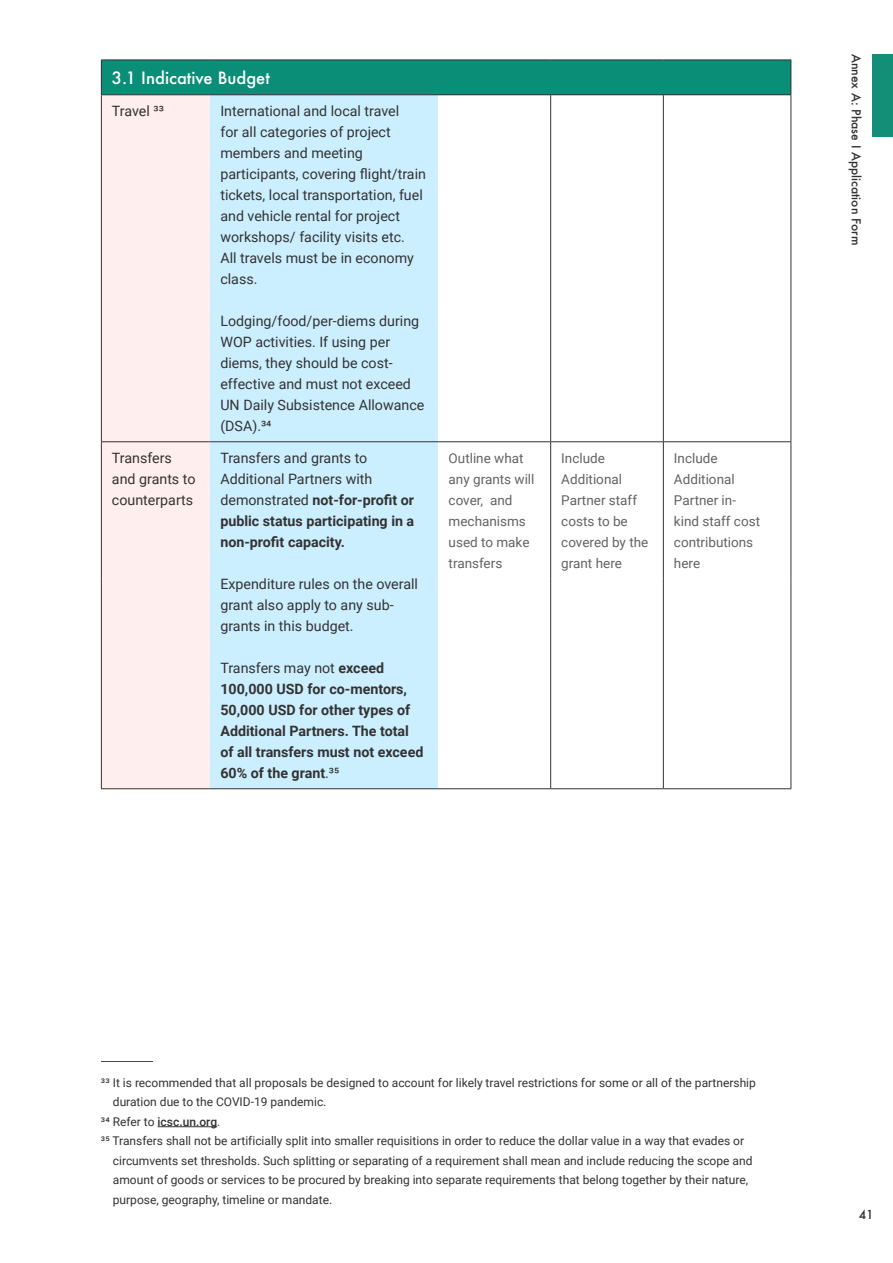
<style>
.page{position:relative;width:893px;height:1263px;background:#fff}
.page>*{position:absolute;margin:0;border:0;box-sizing:border-box;transform-origin:0 0}
.t1{font:500 16.5px "Futura";color:#fff}
.t2{font:14.25px/21px "Roboto";color:#333232}
.t3{font:700 14.25px/21px "Roboto";color:#333232}
.t4{font:13.5px/21px "Roboto";color:#646363}
.t5{font:12px "Roboto";color:#333232}
.t6{font:500 12px "Futura";color:#333232}
.t7{font:500 12px "Roboto";color:#333232}
.s1{font-weight:400}
</style>
<div class="page">
<div style="left:872px;top:54px;width:21px;height:83px;background:#138e77"></div>
<div style="left:101px;top:60px;width:690px;height:35px;background:#0a8e77"></div>
<div style="left:102px;top:95px;width:108px;height:693px;background:#ffeeed"></div>
<div style="left:210px;top:95px;width:228px;height:693px;background:#ccefff"></div>
<hr style="left:101px;top:60px;width:109px;height:1px;background:#333">
<hr style="left:101px;top:60px;width:1px;height:34px;background:#333">
<hr style="left:210px;top:60px;width:228px;height:1px;background:#333">
<hr style="left:438px;top:60px;width:113px;height:1px;background:#333">
<hr style="left:551px;top:60px;width:112px;height:1px;background:#333">
<hr style="left:663px;top:60px;width:128px;height:1px;background:#333">
<hr style="left:790px;top:60px;width:1px;height:34px;background:#333">
<hr style="left:101px;top:94px;width:109px;height:1px;background:#333">
<hr style="left:101px;top:95px;width:1px;height:346px;background:#333">
<hr style="left:210px;top:94px;width:228px;height:1px;background:#333">
<hr style="left:438px;top:94px;width:113px;height:1px;background:#333">
<hr style="left:551px;top:94px;width:112px;height:1px;background:#333">
<hr style="left:663px;top:94px;width:128px;height:1px;background:#333">
<hr style="left:790px;top:95px;width:1px;height:346px;background:#333">
<hr style="left:101px;top:441px;width:109px;height:1px;background:#333">
<hr style="left:101px;top:442px;width:1px;height:136px;background:#333">
<hr style="left:210px;top:441px;width:228px;height:1px;background:#333">
<hr style="left:438px;top:441px;width:112px;height:1px;background:#333">
<hr style="left:551px;top:441px;width:112px;height:1px;background:#333">
<hr style="left:664px;top:441px;width:127px;height:1px;background:#333">
<hr style="left:790px;top:442px;width:1px;height:136px;background:#333">
<hr style="left:101px;top:578px;width:1px;height:210px;background:#333">
<hr style="left:790px;top:578px;width:1px;height:210px;background:#333">
<hr style="left:101px;top:788px;width:109px;height:1px;background:#333">
<hr style="left:210px;top:788px;width:228px;height:1px;background:#333">
<hr style="left:438px;top:788px;width:113px;height:1px;background:#333">
<hr style="left:551px;top:788px;width:112px;height:1px;background:#333">
<hr style="left:663px;top:788px;width:128px;height:1px;background:#333">
<hr style="left:550px;top:95px;width:1px;height:347px;background:#333232">
<hr style="left:663px;top:95px;width:1px;height:347px;background:#333232">
<hr style="left:550px;top:442px;width:1px;height:136px;background:#333232">
<hr style="left:663px;top:442px;width:1px;height:136px;background:#333232">
<hr style="left:550px;top:578px;width:1px;height:210px;background:#333232">
<hr style="left:663px;top:578px;width:1px;height:210px;background:#333232">
<hr style="left:101px;top:1061px;width:52px;height:1px;background:#4a4a4a">
<hr style="left:158px;top:1126px;width:59px;height:1px;background:#333232">
<h1 class="t1" style="left:112px;top:67px;width:160px">3.1 Indicative Budget</h1>
<p class="t2" style="left:112px;top:100px;width:53px">Travel ³3</p>
<p class="t2" style="left:220px;top:100px;width:207px">International and local travel<br>for all categories of project members and meeting participants, covering flight/train tickets, local transportation, fuel and vehicle rental for project workshops/ facility visits etc.<br>All travels must be in economy class.</p>
<p class="t2" style="left:220px;top:310px;width:205px">Lodging/food/per-diems during<br>WOP activities. If using per diems, they should be cost&shy;effective and must not exceed<br>UN Daily Subsistence Allowance (DSA).³4</p>
<p class="t2" style="left:112px;top:447px;width:85px">Transfers and grants to counterparts</p>
<p class="t3" style="left:220px;top:447px;width:195px"><span class="s1">Transfers and grants to<br>Additional Partners with demonstrated</span> not-for-profit or public status participating in a non-profit capacity.</p>
<p class="t2" style="left:220px;top:573px;width:199px">Expenditure rules on the overall grant also apply to any sub&shy;grants in this budget.</p>
<p class="t3" style="left:220px;top:657px;width:205px"><span class="s1">Transfers may not</span> exceed<br>100,000 USD for co-mentors,<br>50,000 USD for other types of<br>Additional Partners. The total of all transfers must not exceed<br>60% of the grant<span class="s1">.³5</span></p>
<p class="t4" style="left:449px;top:447px;width:87px">Outline what any grants will cover, and mechanisms used to make transfers</p>
<p class="t4" style="left:561px;top:447px;width:89px">Include<br>Additional<br>Partner staff costs to be covered by the grant here</p>
<p class="t4" style="left:674px;top:447px;width:88px">Include<br>Additional<br>Partner in&shy;kind staff cost contributions here</p>
<p class="t6" style="left:864px;top:54px;width:193px;rotate:90deg">Annex A: Phase I Application Form</p>
<p class="t5" style="left:101px;top:1074px;width:656px">33 It is recommended that all proposals be designed to account for likely travel restrictions for some or all of the partnership</p>
<p class="t5" style="left:113px;top:1094px;width:215px">duration due to the COVID-19 pandemic.</p>
<p class="t7" style="left:101px;top:1113px;width:121px"><span class="s1">34 Refer to</span> icsc.un.org<span class="s1">.</span></p>
<p class="t5" style="left:101px;top:1133px;width:645px">35 Transfers shall not be artificially split into smaller requisitions in order to reduce the dollar value in a way that evades or</p>
<p class="t5" style="left:113px;top:1152px;width:641px">circumvents set thresholds. Such splitting or separating of a requirement shall mean and include reducing the scope and</p>
<p class="t5" style="left:113px;top:1172px;width:637px">amount of goods or services to be procured by breaking into separate requirements that belong together by their nature,</p>
<p class="t5" style="left:113px;top:1191px;width:221px">purpose, geography, timeline or mandate.</p>
<p class="t6" style="left:859px;top:1206px;width:16px">41</p>
</div>
